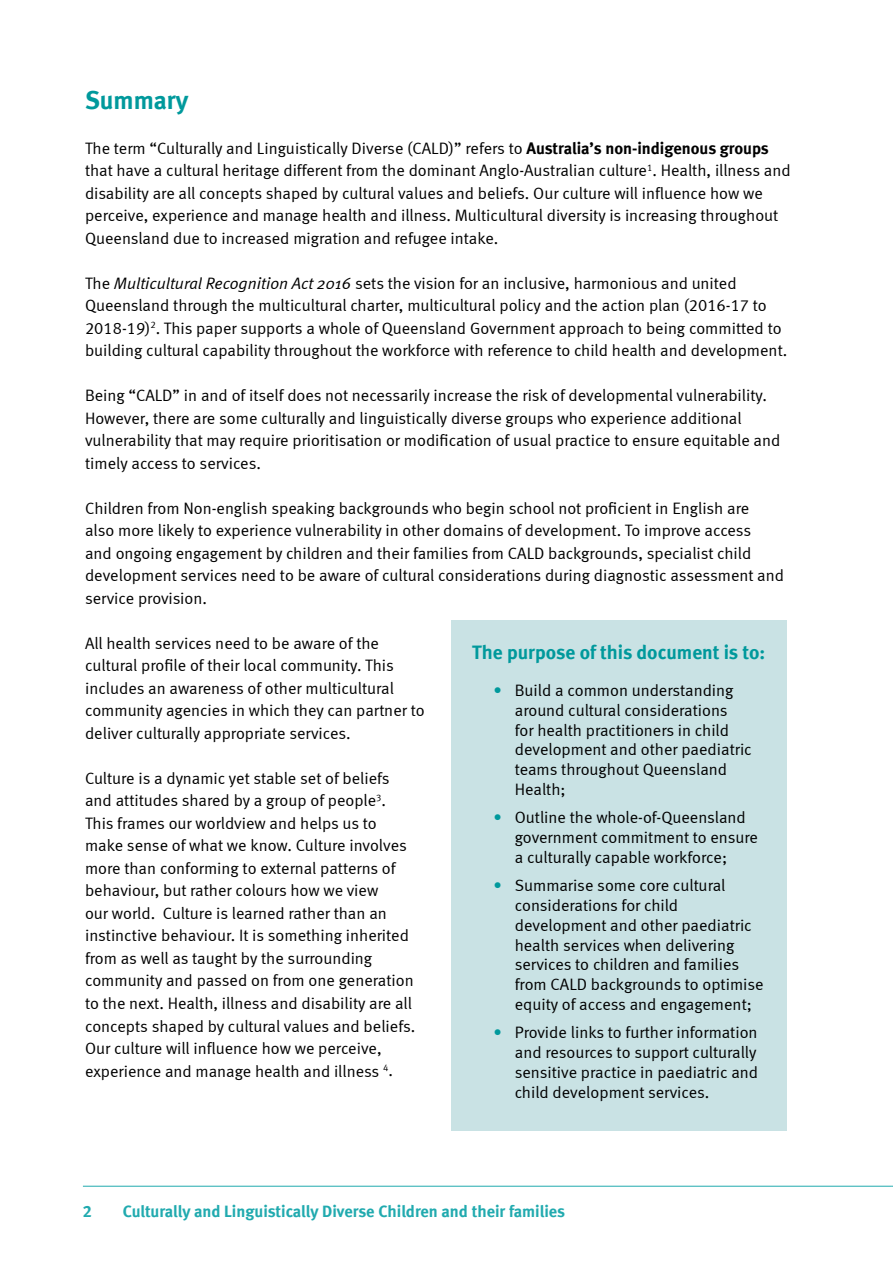
<style>
.page{position:relative;width:893px;height:1263px;background:#fff}
.page>*{position:absolute;margin:0;border:0;box-sizing:border-box;transform-origin:0 0}
.t1{font:25.5px "Meta Bold LF";color:#00999c}
.t2{font:19.5px "Meta Bold LF";color:#00999c}
.t3{font:16.5px/22.5px "Meta Normal LF";color:#000}
.t4{font:16.5px "Meta Bold LF";color:#21aaaf}
.s1{font-family:"Meta Bold LF"}
.s2{font-family:"Meta Normal";font-style:italic}
.s3{color:#00999c}
</style>
<div class="page">
<hr style="left:83px;top:1186px;width:809px;height:1px;background:#21aaaf">
<div style="left:451px;top:620px;width:336px;height:510px;background:#c9e2e4"></div>
<h1 class="t1" style="left:85px;top:85px;width:105px">Summary</h1>
<p class="t3" style="left:85px;top:137px;width:707px">The term “Culturally and Linguistically Diverse (CALD)” refers to <span class="s1">Australia’s non-indigenous groups </span>that have a cultural heritage different from the dominant Anglo-Australian culture<sup>1</sup>. Health, illness and disability are all concepts shaped by cultural values and beliefs. Our culture will influence how we perceive, experience and manage health and illness. Multicultural diversity is increasing throughout Queensland due to increased migration and refugee intake.</p>
<p class="t3" style="left:85px;top:272px;width:704px">The <span class="s2">Multicultural Recognition Act 2016</span> sets the vision for an inclusive, harmonious and united Queensland through the multicultural charter, multicultural policy and the action plan (2016-17 to 2018-19)<sup>2</sup>. This paper supports a whole of Queensland Government approach to being committed to building cultural capability throughout the workforce with reference to child health and development.</p>
<p class="t3" style="left:85px;top:384px;width:697px">Being “CALD” in and of itself does not necessarily increase the risk of developmental vulnerability.<br>However, there are some culturally and linguistically diverse groups who experience additional vulnerability that may require prioritisation or modification of usual practice to ensure equitable and timely access to services.</p>
<p class="t3" style="left:85px;top:497px;width:701px">Children from Non-english speaking backgrounds who begin school not proficient in English are<br>also more likely to experience vulnerability in other domains of development. To improve access<br>and ongoing engagement by children and their families from CALD backgrounds, specialist child development services need to be aware of cultural considerations during diagnostic assessment and service provision.</p>
<p class="t3" style="left:85px;top:632px;width:341px">All health services need to be aware of the cultural profile of their local community. This includes an awareness of other multicultural community agencies in which they can partner to deliver culturally appropriate services.</p>
<p class="t3" style="left:85px;top:767px;width:332px">Culture is a dynamic yet stable set of beliefs and attitudes shared by a group of people<sup>3</sup>.<br>This frames our worldview and helps us to make sense of what we know. Culture involves more than conforming to external patterns of behaviour, but rather colours how we view<br>our world. Culture is learned rather than an instinctive behaviour. It is something inherited from as well as taught by the surrounding community and passed on from one generation to the next. Health, illness and disability are all concepts shaped by cultural values and beliefs.<br>Our culture will influence how we perceive, experience and manage health and illness <sup>4</sup>.</p>
<p class="t2" style="left:472px;top:641px;width:294px">The purpose of this document is to:</p>
<p class="t3" style="left:515px;top:680px;width:239px;line-height:19.8px;text-indent:-21px"><span class="s3">•</span> Build a common understanding around cultural considerations<br>for health practitioners in child development and other paediatric teams throughout Queensland<br>Health;</p>
<p class="t3" style="left:515px;top:807px;width:245px;line-height:19.8px;text-indent:-21px"><span class="s3">•</span> Outline the whole-of-Queensland government commitment to ensure a culturally capable workforce;</p>
<p class="t3" style="left:515px;top:875px;width:250px;line-height:19.8px;text-indent:-21px"><span class="s3">•</span> Summarise some core cultural considerations for child development and other paediatric health services when delivering services to children and families from CALD backgrounds to optimise equity of access and engagement;</p>
<p class="t3" style="left:515px;top:1022px;width:245px;line-height:19.8px;text-align:justify;text-indent:-21px"><span class="s3">•</span> Provide links to further information and resources to support culturally sensitive practice in paediatric and child development services.</p>
<p class="t4" style="left:83px;top:1202px;width:11px">2</p>
<p class="t4" style="left:123px;top:1202px;width:444px">Culturally and Linguistically Diverse Children and their families</p>
</div>
